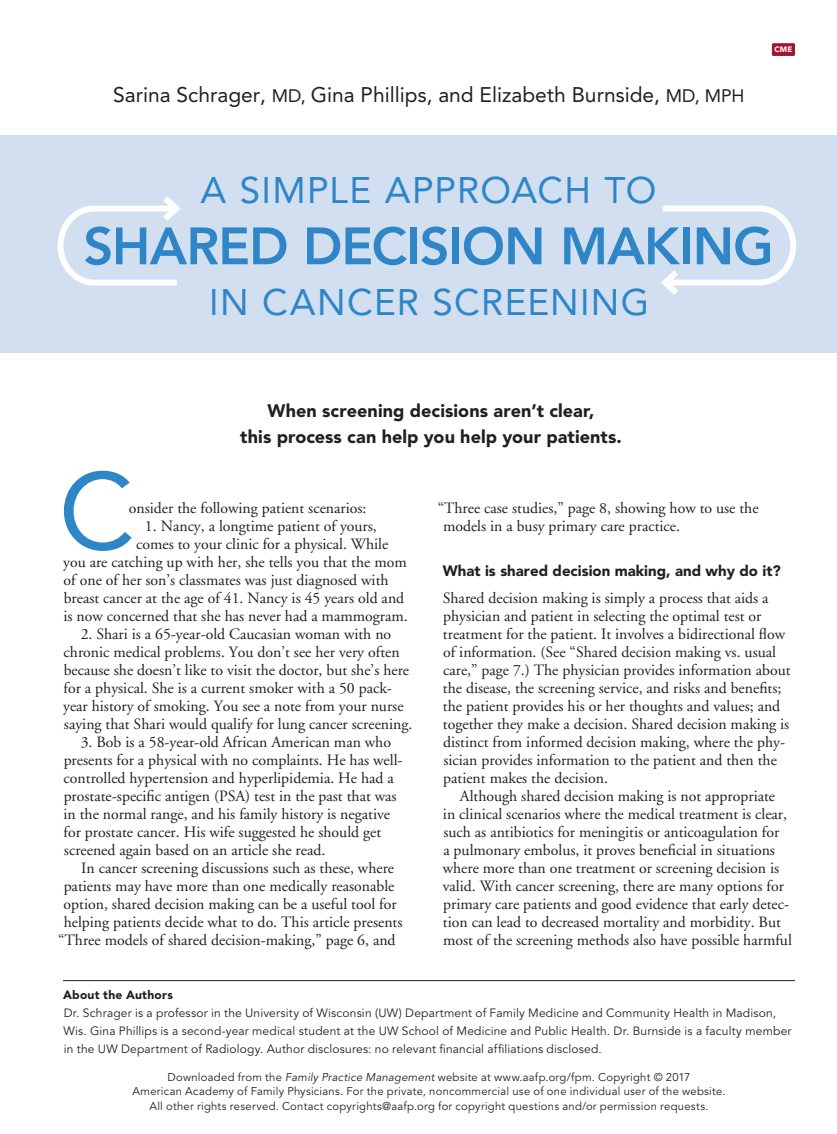
<style>
.page{position:relative;width:837px;height:1134px;background:#fff}
.page>*{position:absolute;margin:0;border:0;box-sizing:border-box;transform-origin:0 0}
.body_dropcap{font:107.85px "Avenir LT Std";color:#2e86c7}
.article_title{font:800 52.05px "Avenir LT Std";letter-spacing:-.02em;color:#2e86c7}
.article_title-2{font:36.75px "Avenir LT Std";letter-spacing:.03em;color:#2e86c7}
.byline{font:21px "Avenir LT Std";color:#231f20}
.dek{font:900 18px/25.5px "Avenir LT Std";letter-spacing:.005em;color:#231f20;text-align:center}
.body{font:15.75px/18px "Adobe Garamond";color:#231f20}
.body_no_indent{font:15.75px/18px "Adobe Garamond";color:#231f20}
.body_dropcap-2{font:15.75px "Adobe Garamond";color:#231f20}
.subhead{font:900 15px "Avenir LT Std";color:#231f20}
.author_bio{font:12px/18px "Avenir LT Std";letter-spacing:.015em;color:#231f20}
.about_author_subhead{font:900 12px "Avenir LT Std";letter-spacing:.02em;color:#231f20}
.sidebar_body{font:11.25px/14.2px "Avenir LT Std";letter-spacing:.02em;color:#231f20;text-align:center}
.t1{font:10.5px "Avenir LT Std";letter-spacing:.04em;color:#231f20}
.t2{font:900 7.8px "Avenir LT Std";color:#fff}
.s1{font-size:18px}
.s2{font-style:italic}
.s3{font-family:"Adobe Garamond";color:#a4142c}
.s4{font-weight:800;font-size:9px}
.s5{font-weight:900}
</style>
<div class="page">
<div style="left:772px;top:43px;width:23px;height:13px;background:#a4142c"></div>
<hr style="left:63px;top:980px;width:732px;height:1px;background:#231f20">
<div style="left:0;top:136px;width:837px;height:217px;background:#d2dff1"></div>
<svg style="left:57px;top:196px;width:124px;height:90px"></svg>
<svg style="left:661px;top:205px;width:135px;height:90px"></svg>
<p class="byline" style="left:113px;top:83px;width:633px">Sarina Schrager, <span class="s1">MD,</span> Gina Phillips, and Elizabeth Burnside, <span class="s1">MD, MPH</span></p>
<p class="t2" style="left:774px;top:45px;width:19px">CME</p>
<p class="article_title-2" style="left:201px;top:169px;width:457px">A SIMPLE APPROACH TO</p>
<p class="article_title" style="left:83px;top:215px;width:692px">SHARED DECISION MAKING</p>
<p class="article_title-2" style="left:209px;top:281px;width:442px">IN CANCER SCREENING</p>
<p class="dek" style="left:240px;top:398px;width:383px">When screening decisions aren’t clear,<br>this process can help you help your patients.</p>
<p class="body_dropcap" style="left:59px;top:449px;width:77px">C</p>
<p class="body_dropcap-2" style="left:129px;top:500px;width:239px">onsider the following patient scenarios:</p>
<p class="body" style="left:145px;top:517px;width:233px">1. Nancy, a longtime patient of yours,</p>
<p class="body" style="left:136px;top:535px;width:254px">comes to your clinic for a physical. While</p>
<p class="body" style="left:63px;top:553px;width:345px">you are catching up with her, she tells you that the mom</p>
<p class="body" style="left:64px;top:571px;width:326px">of one of her son’s classmates was just diagnosed with</p>
<p class="body" style="left:64px;top:589px;width:342px">breast cancer at the age of 41. Nancy is 45 years old and</p>
<p class="body" style="left:63px;top:607px;width:346px">is now concerned that she has never had a mammogram.</p>
<p class="body" style="left:63px;top:625px;width:351px;text-indent:18px">2. Shari is a 65-year-old Caucasian woman with no chronic medical problems. You don’t see her very often because she doesn’t like to visit the doctor, but she’s here for a physical. She is a current smoker with a 50 pack&shy;year history of smoking. You see a note from your nurse saying that Shari would qualify for lung cancer screening.</p>
<p class="body" style="left:63px;top:733px;width:341px;text-indent:17px">3. Bob is a 58-year-old African American man who presents for a physical with no complaints. He has well&shy;controlled hypertension and hyperlipidemia. He had a prostate-specific antigen (PSA) test in the past that was in the normal range, and his family history is negative for prostate cancer. His wife suggested he should get screened again based on an article she read.</p>
<p class="body" style="left:81px;top:859px;width:314px">In cancer screening discussions such as these, where</p>
<p class="body" style="left:64px;top:877px;width:332px">patients may have more than one medically reasonable</p>
<p class="body" style="left:64px;top:895px;width:335px">option, shared decision making can be a useful tool for</p>
<p class="body" style="left:64px;top:913px;width:340px">helping patients decide what to do. This article presents</p>
<p class="body" style="left:58px;top:931px;width:339px">“Three models of shared decision-making,” page 6, and</p>
<p class="body" style="left:443px;top:499px;width:317px;text-indent:-5px">“Three case studies,” page 8, showing how to use the models in a busy primary care practice.</p>
<p class="subhead" style="left:443px;top:562px;width:340px">What is shared decision making, and why do it?</p>
<p class="body_no_indent" style="left:443px;top:589px;width:349px">Shared decision making is simply a process that aids a physician and patient in selecting the optimal test or treatment for the patient. It involves a bidirectional flow of information. (See “Shared decision making vs. usual care,” page 7.) The physician provides information about the disease, the screening service, and risks and benefits; the patient provides his or her thoughts and values; and together they make a decision. Shared decision making is distinct from informed decision making, where the phy&shy;sician provides information to the patient and then the patient makes the decision.</p>
<p class="body" style="left:443px;top:787px;width:351px;text-indent:17px">Although shared decision making is not appropriate<br>in clinical scenarios where the medical treatment is clear, such as antibiotics for meningitis or anticoagulation for<br>a pulmonary embolus, it proves beneficial in situations where more than one treatment or screening decision is valid. With cancer screening, there are many options for primary care patients and good evidence that early detec&shy;tion can lead to decreased mortality and morbidity. But most of the screening methods also have possible harmful</p>
<p class="about_author_subhead" style="left:63px;top:988px;width:111px">About the Authors</p>
<p class="author_bio" style="left:64px;top:1004px;width:730px">Dr. Schrager is a professor in the University of Wisconsin (UW) Department of Family Medicine and Community Health in Madison,<br>Wis. Gina Phillips is a second-year medical student at the UW School of Medicine and Public Health. Dr. Burnside is a faculty member in the UW Department of Radiology. Author disclosures: no relevant financial affiliations disclosed.</p>
<p class="sidebar_body" style="left:132px;top:1070px;width:595px">Downloaded from the <span class="s2">Family Practice Management</span> website at www.aafp.org/fpm. Copyright © 2017<br>American Academy of Family Physicians. For the private, noncommercial use of one individual user of the website.<br>All other rights reserved. Contact copyrights@aafp.org for copyright questions and/or permission requests.</p>
<p class="t1" style="left:438px;top:1086px;width:358px">May/June 2017 <span class="s3">|</span> www.aafp.org/fpm <span class="s3">|</span> <span class="s4">FAMILY PRACTICE MANAGEMENT</span> <span class="s3">|</span> <span class="s5">5</span></p>
</div>
